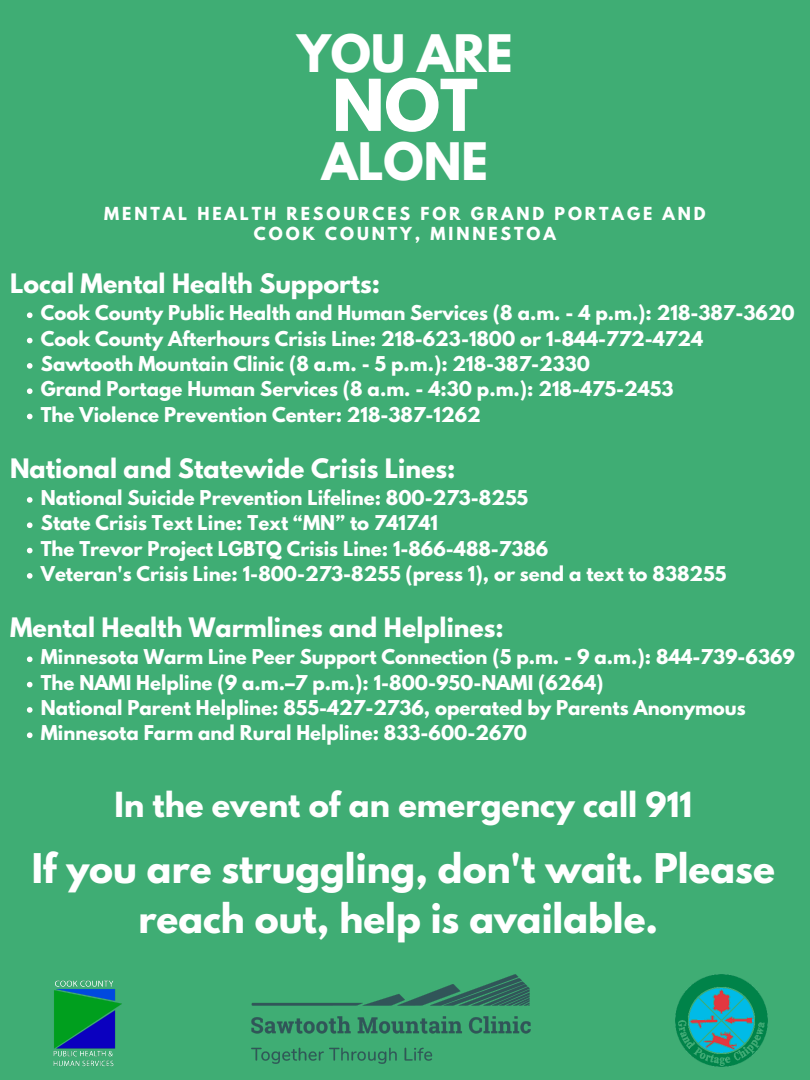
<style>
.page{position:relative;width:810px;height:1080px;background:#3fad74}
.page>*{position:absolute;margin:0;border:0;box-sizing:border-box;transform-origin:0 0}
.t1{font:700 63.25px "League Spartan";color:#fff}
.t2{font:700 45.75px "League Spartan";color:#fff}
.t3{font:700 36.25px/50.6px "League Spartan";color:#fff;text-align:center}
.t4{font:700 30.62px "League Spartan";color:#fff}
.t5{font:700 23.75px "League Spartan";color:#fff}
.t6{font:700 18.12px "League Spartan";color:#fff}
.t7{font:700 15.94px/20.6px "League Spartan";letter-spacing:.18em;color:#fff;text-align:center}
</style>
<div class="page">
<img style="left:676px;top:974px;width:92px;height:93px">
<img style="left:251px;top:974px;width:279px;height:90px">
<img style="left:53px;top:980px;width:69px;height:87px">
<svg style="left:27px;top:312px;width:6px;height:6px"></svg>
<svg style="left:27px;top:338px;width:6px;height:5px"></svg>
<svg style="left:27px;top:363px;width:6px;height:6px"></svg>
<svg style="left:27px;top:388px;width:6px;height:6px"></svg>
<svg style="left:27px;top:414px;width:6px;height:5px"></svg>
<svg style="left:27px;top:497px;width:6px;height:6px"></svg>
<svg style="left:27px;top:522px;width:6px;height:6px"></svg>
<svg style="left:27px;top:548px;width:6px;height:5px"></svg>
<svg style="left:27px;top:573px;width:6px;height:6px"></svg>
<svg style="left:27px;top:657px;width:6px;height:5px"></svg>
<svg style="left:27px;top:682px;width:6px;height:5px"></svg>
<svg style="left:27px;top:707px;width:6px;height:6px"></svg>
<svg style="left:27px;top:732px;width:6px;height:6px"></svg>
<p class="t2" style="left:297px;top:31px;width:217px">YOU ARE</p>
<p class="t1" style="left:332px;top:74px;width:147px">NOT</p>
<p class="t2" style="left:322px;top:138px;width:168px">ALONE</p>
<p class="t7" style="left:104px;top:205px;width:603px">MENTAL HEALTH RESOURCES FOR GRAND PORTAGE AND<br>COOK COUNTY, MINNESTOA</p>
<p class="t5" style="left:10px;top:272px;width:372px">Local Mental Health Supports:</p>
<p class="t6" style="left:41px;top:304px;width:755px">Cook County Public Health and Human Services (8 a.m. - 4 p.m.): 218-387-3620</p>
<p class="t6" style="left:41px;top:329px;width:664px">Cook County Afterhours Crisis Line: 218-623-1800 or 1-844-772-4724</p>
<p class="t6" style="left:41px;top:355px;width:551px">Sawtooth Mountain Clinic (8 a.m. - 5 p.m.): 218-387-2330</p>
<p class="t6" style="left:41px;top:380px;width:634px">Grand Portage Human Services (8 a.m. - 4:30 p.m.): 218-475-2453</p>
<p class="t6" style="left:41px;top:405px;width:441px">The Violence Prevention Center: 218-387-1262</p>
<p class="t5" style="left:10px;top:457px;width:447px">National and Statewide Crisis Lines:</p>
<p class="t6" style="left:41px;top:489px;width:489px">National Suicide Prevention Lifeline: 800-273-8255</p>
<p class="t6" style="left:41px;top:514px;width:399px">State Crisis Text Line: Text “MN” to 741741</p>
<p class="t6" style="left:41px;top:539px;width:509px">The Trevor Project LGBTQ Crisis Line: 1-866-488-7386</p>
<p class="t6" style="left:41px;top:565px;width:687px">Veteran's Crisis Line: 1-800-273-8255 (press 1), or send a text to 838255</p>
<p class="t5" style="left:10px;top:616px;width:495px">Mental Health Warmlines and Helplines:</p>
<p class="t6" style="left:41px;top:648px;width:756px">Minnesota Warm Line Peer Support Connection (5 p.m. - 9 a.m.): 844-739-6369</p>
<p class="t6" style="left:41px;top:673px;width:564px">The NAMI Helpline (9 a.m.–7 p.m.): 1-800-950-NAMI (6264)</p>
<p class="t6" style="left:41px;top:699px;width:706px">National Parent Helpline: 855-427-2736, operated by Parents Anonymous</p>
<p class="t6" style="left:41px;top:724px;width:488px">Minnesota Farm and Rural Helpline: 833-600-2670</p>
<p class="t4" style="left:115px;top:790px;width:579px">In the event of an emergency call 911</p>
<p class="t3" style="left:32px;top:847px;width:745px">If you are struggling, don't wait. Please reach out, help is available.</p>
</div>
